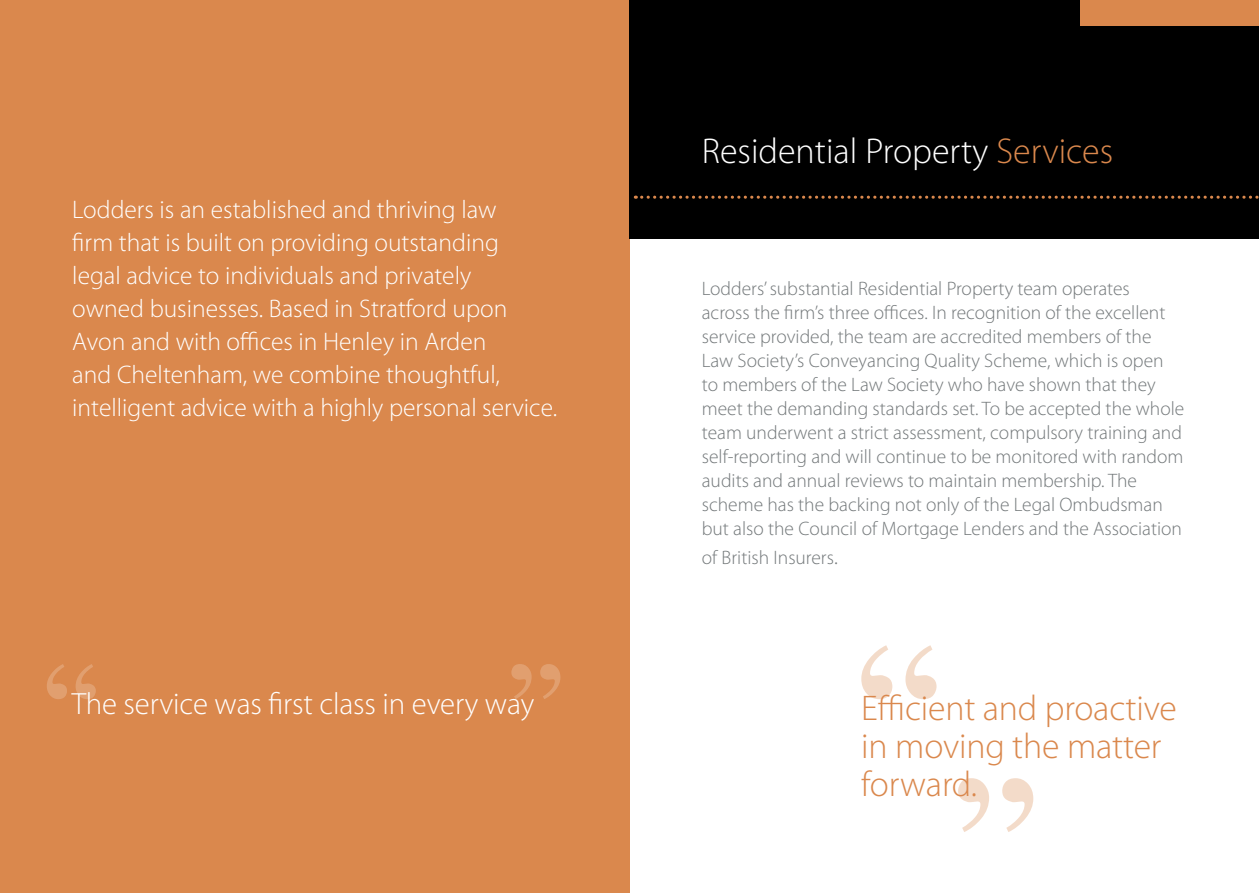
<style>
.page{position:relative;width:1259px;height:893px;background:#fff}
.page>*{position:absolute;margin:0;border:0;box-sizing:border-box;transform-origin:0 0}
.t1{font:300 36px "Myriad Pro";color:#fff}
.t2{font:300 35.85px/37.8px "Myriad Pro";letter-spacing:-.005em;color:#da884d}
.t3{font:300 30.75px "Myriad Pro";letter-spacing:-.005em;color:#fff}
.t4{font:300 25.5px/33px "Myriad Pro";color:#fff}
.t5{font:300 19.5px/24px "Myriad Pro";color:#73787a}
.s1{color:#da884d}
.s2{font-size:21.75px}
</style>
<div class="page">
<div style="left:0;top:0;width:629px;height:893px;background:#da884d"></div>
<div style="left:629px;top:0;width:630px;height:238px;background:#000"></div>
<div style="left:1080px;top:0;width:179px;height:26px;background:#da884d"></div>
<svg style="left:635px;top:196px;width:624px;height:3px"></svg>
<svg style="left:47px;top:664px;width:49px;height:35px"></svg>
<svg style="left:511px;top:664px;width:49px;height:35px"></svg>
<svg style="left:861px;top:645px;width:75px;height:54px"></svg>
<svg style="left:958px;top:778px;width:75px;height:54px"></svg>
<p class="t4" style="left:72px;top:193px;width:486px">Lodders is an established and thriving law<br>firm that is built on providing outstanding<br>legal advice to individuals and privately<br>owned businesses. Based in Stratford upon Avon and with offices in Henley in Arden<br>and Cheltenham, we combine thoughtful, intelligent advice with a highly personal service.</p>
<h1 class="t1" style="left:702px;top:129px;width:413px">Residential Property <span class="s1">Services</span></h1>
<p class="t5" style="left:702px;top:277px;width:484px">Lodders’ substantial Residential Property team operates<br>across the firm’s three offices. In recognition of the excellent service provided, the team are accredited members of the Law Society’s Conveyancing Quality Scheme, which is open to members of the Law Society who have shown that they meet the demanding standards set. To be accepted the whole team underwent a strict assessment, compulsory training and self-reporting and will continue to be monitored with random audits and annual reviews to maintain membership. The scheme has the backing not only of the Legal Ombudsman but also the Council of Mortgage Lenders and the Association</p>
<p class="t5" style="left:702px;top:545px;width:137px">of British Insurers<span class="s2">.</span></p>
<h3 class="t3" style="left:72px;top:685px;width:464px">The service was first class in every way</h3>
<h2 class="t2" style="left:861px;top:689px;width:317px">Efficient and proactive in moving the matter forward.</h2>
</div>
